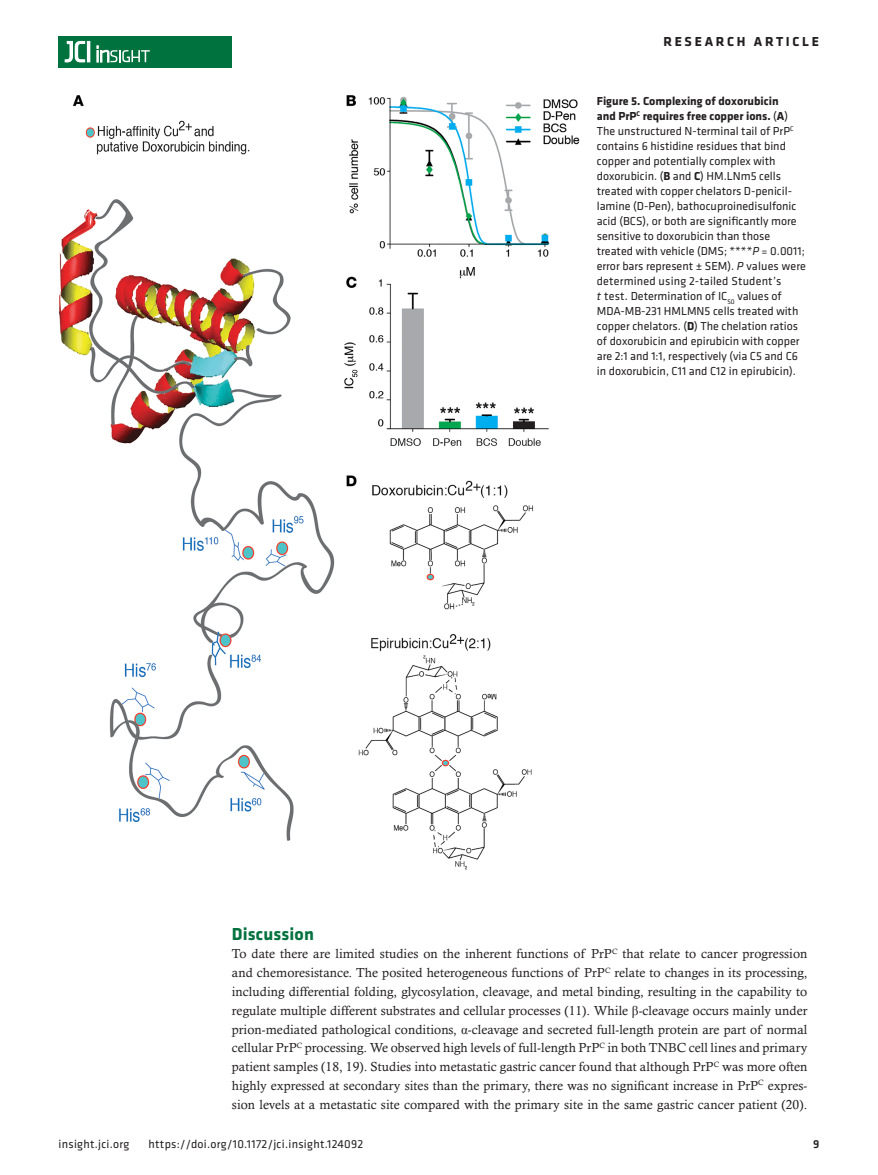
<style>
.page{position:relative;width:878px;height:1175px;background:#fff}
.page>*{position:absolute;margin:0;border:0;box-sizing:border-box;transform-origin:0 0}
.t1{font:700 18px "Klavika";letter-spacing:.01em;color:#00723e}
.t2{font:700 13.5px "Klavika Basic";letter-spacing:.2em;color:#231f20}
.t3{font:13.2px/18.8px "Calisto MT Std";letter-spacing:.005em;color:#231f20;text-align:justify}
.t4{font:12px/15px "Klavika Basic";color:#231f20}
.t5{font:12px "Klavika Basic";letter-spacing:.025em;color:#231f20}
.t6{font:500 12px "Klavika Basic";color:#231f20}
.s1{font-weight:700}
.s2{font-style:italic}
.s3{font-family:"Times New Roman"}
</style>
<div class="page">
<div style="left:59px;top:36px;width:173px;height:31px;background:#00723e"></div>
<hr style="left:87px;top:41px;width:3px;height:21px;background:#fff">
<svg style="left:64px;top:41px;width:21px;height:22px"></svg>
<svg style="left:97px;top:46px;width:53px;height:16px"></svg>
<img style="left:58px;top:96px;width:521px;height:773px">
<p class="t2" style="left:663px;top:32px;width:157px">RESEARCH ARTICLE</p>
<p class="t4" style="left:596px;top:93px;width:211px"><span class="s1">Figure 5. Complexing of doxorubicin<br>and PrP</span><sup>C</sup> <span class="s1">requires free copper ions.</span> (<span class="s1">A</span>)<br>The unstructured N-terminal tail of PrP<sup>C </sup>contains 6 histidine residues that bind copper and potentially complex with doxorubicin. (<span class="s1">B</span> and <span class="s1">C</span>) HM.LNm5 cells treated with copper chelators D-penicil&shy;lamine (D-Pen), bathocuproinedisulfonic acid (BCS), or both are significantly more sensitive to doxorubicin than those treated with vehicle (DMS; ****<span class="s2">P</span> = 0.0011; error bars represent ± SEM). <span class="s2">P</span> values were determined using 2-tailed Student’s<br><span class="s2">t</span> test. Determination of IC<sub>50</sub> values of MDA-MB-231 HMLMN5 cells treated with copper chelators. (<span class="s1">D</span>) The chelation ratios of doxorubicin and epirubicin with copper are 2:1 and 1:1, respectively (via C5 and C6 in doxorubicin, C11 and C12 in epirubicin).</p>
<h1 class="t1" style="left:232px;top:920px;width:84px">Discussion</h1>
<p class="t3" style="left:232px;top:944px;width:577px">To date there are limited studies on the inherent functions of PrP<sup>C</sup> that relate to cancer progression and chemoresistance. The posited heterogeneous functions of PrP<sup>C</sup> relate to changes in its processing, including differential folding, glycosylation, cleavage, and metal binding, resulting in the capability to regulate multiple different substrates and cellular processes (11). While <span class="s3">β</span>-cleavage occurs mainly under prion-mediated pathological conditions, <span class="s3">α</span>-cleavage and secreted full-length protein are part of normal cellular PrP<sup>C</sup> processing. We observed high levels of full-length PrP<sup>C</sup> in both TNBC cell lines and primary patient samples (18, 19). Studies into metastatic gastric cancer found that although PrP<sup>C</sup> was more often highly expressed at secondary sites than the primary, there was no significant increase in PrP<sup>C</sup> expres&shy;sion levels at a metastatic site compared with the primary site in the same gastric cancer patient (20).</p>
<p class="t5" style="left:58px;top:1135px;width:72px">insight.jci.org</p>
<p class="t5" style="left:148px;top:1135px;width:216px">https://doi.org/10.1172/jci.insight.124092</p>
<p class="t6" style="left:813px;top:1135px;width:8px">9</p>
</div>
